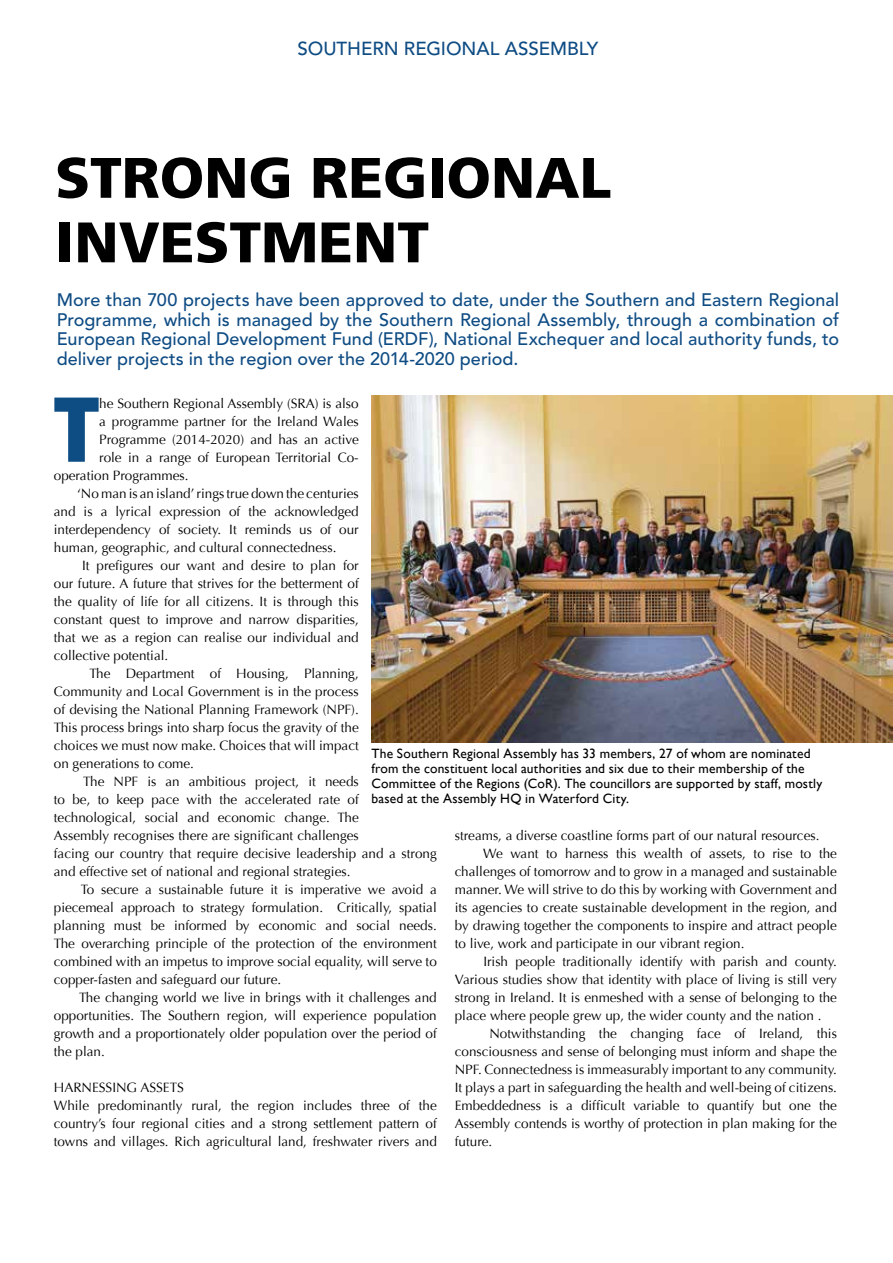
<style>
.page{position:relative;width:893px;height:1263px;background:#fff}
.page>*{position:absolute;margin:0;border:0;box-sizing:border-box;transform-origin:0 0}
.t1{font:700 85.05px "Futura";color:#0e4c84}
.t2{font:900 57px/64.5px "Frutiger";color:#000}
.t3{font:500 18.75px "Avenir";letter-spacing:-.005em;color:#0e4c84}
.t4{font:500 18px/19.5px "Avenir";color:#0e4c84;text-align:justify}
.t5{font:13.5px/18px "Optima";color:#000}
.t6{font:13.5px/15px "Gill Sans";letter-spacing:.015em;color:#000}
</style>
<div class="page">
<img style="left:371px;top:395px;width:522px;height:348px">
<h3 class="t3" style="left:298px;top:38px;width:302px">SOUTHERN REGIONAL ASSEMBLY</h3>
<h2 class="t2" style="left:55px;top:145px;width:557px">STRONG REGIONAL<br>INVESTMENT</h2>
<p class="t4" style="left:57px;top:291px;width:784px">More than 700 projects have been approved to date, under the Southern and Eastern Regional Programme, which is managed by the Southern Regional Assembly, through a combination of European Regional Development Fund (ERDF), National Exchequer and local authority funds, to deliver projects in the region over the 2014-2020 period.</p>
<h1 class="t1" style="left:54px;top:371px;width:47px">T</h1>
<p class="t5" style="left:99px;top:394px;width:261px">he Southern Regional Assembly (SRA) is also</p>
<p class="t5" style="left:99px;top:412px;width:261px">a programme partner for the Ireland Wales</p>
<p class="t5" style="left:99px;top:430px;width:261px">Programme (2014-2020) and has an active</p>
<p class="t5" style="left:99px;top:448px;width:261px">role in a range of European Territorial Co-</p>
<p class="t5" style="left:54px;top:466px;width:136px">operation Programmes.</p>
<p class="t5" style="left:77px;top:484px;width:283px">‘No man is an island’ rings true down the centuries</p>
<p class="t5" style="left:54px;top:502px;width:306px">and is a lyrical expression of the acknowledged</p>
<p class="t5" style="left:54px;top:520px;width:306px">interdependency of society. It reminds us of our</p>
<p class="t5" style="left:54px;top:538px;width:284px">human, geographic, and cultural connectedness.</p>
<p class="t5" style="left:82px;top:556px;width:278px">It prefigures our want and desire to plan for</p>
<p class="t5" style="left:54px;top:574px;width:306px">our future. A future that strives for the betterment of</p>
<p class="t5" style="left:54px;top:592px;width:306px">the quality of life for all citizens. It is through this</p>
<p class="t5" style="left:54px;top:610px;width:306px">constant quest to improve and narrow disparities,</p>
<p class="t5" style="left:54px;top:628px;width:306px">that we as a region can realise our individual and</p>
<p class="t5" style="left:54px;top:646px;width:116px">collective potential.</p>
<p class="t5" style="left:89px;top:664px;width:271px">The Department of Housing, Planning,</p>
<p class="t5" style="left:54px;top:682px;width:306px">Community and Local Government is in the process</p>
<p class="t5" style="left:54px;top:700px;width:306px">of devising the National Planning Framework (NPF).</p>
<p class="t5" style="left:54px;top:718px;width:306px">This process brings into sharp focus the gravity of the</p>
<p class="t5" style="left:54px;top:736px;width:306px">choices we must now make. Choices that will impact</p>
<p class="t5" style="left:54px;top:754px;width:142px">on generations to come.</p>
<p class="t5" style="left:83px;top:772px;width:277px">The NPF is an ambitious project, it needs</p>
<p class="t5" style="left:54px;top:790px;width:306px">to be, to keep pace with the accelerated rate of</p>
<p class="t5" style="left:54px;top:808px;width:306px">technological, social and economic change. The</p>
<p class="t5" style="left:54px;top:826px;width:306px">Assembly recognises there are significant challenges</p>
<p class="t5" style="left:54px;top:844px;width:384px">facing our country that require decisive leadership and a strong</p>
<p class="t5" style="left:54px;top:862px;width:298px">and effective set of national and regional strategies.</p>
<p class="t5" style="left:81px;top:880px;width:357px">To secure a sustainable future it is imperative we avoid a</p>
<p class="t5" style="left:54px;top:898px;width:384px">piecemeal approach to strategy formulation. Critically, spatial</p>
<p class="t5" style="left:54px;top:916px;width:384px">planning must be informed by economic and social needs.</p>
<p class="t5" style="left:54px;top:934px;width:384px">The overarching principle of the protection of the environment</p>
<p class="t5" style="left:54px;top:952px;width:384px">combined with an impetus to improve social equality, will serve to</p>
<p class="t5" style="left:54px;top:970px;width:229px">copper-fasten and safeguard our future.</p>
<p class="t5" style="left:79px;top:988px;width:359px">The changing world we live in brings with it challenges and</p>
<p class="t5" style="left:54px;top:1006px;width:384px">opportunities. The Southern region, will experience population</p>
<p class="t5" style="left:54px;top:1024px;width:384px">growth and a proportionately older population over the period of</p>
<p class="t5" style="left:54px;top:1042px;width:53px">the plan.</p>
<p class="t5" style="left:54px;top:1078px;width:384px">HARNESSING ASSETS<br>While predominantly rural, the region includes three of the country’s four regional cities and a strong settlement pattern of towns and villages. Rich agricultural land, freshwater rivers and</p>
<p class="t6" style="left:371px;top:746px;width:452px">The Southern Regional Assembly has 33 members, 27 of whom are nominated from the constituent local authorities and six due to their membership of the Committee of the Regions (CoR). The councillors are supported by staff, mostly based at the Assembly HQ in Waterford City.</p>
<p class="t5" style="left:455px;top:827px;width:366px">streams, a diverse coastline forms part of our natural resources.</p>
<p class="t5" style="left:483px;top:845px;width:355px">We want to harness this wealth of assets, to rise to the</p>
<p class="t5" style="left:455px;top:863px;width:384px">challenges of tomorrow and to grow in a managed and sustainable</p>
<p class="t5" style="left:455px;top:881px;width:384px">manner. We will strive to do this by working with Government and</p>
<p class="t5" style="left:455px;top:899px;width:384px">its agencies to create sustainable development in the region, and</p>
<p class="t5" style="left:455px;top:917px;width:384px">by drawing together the components to inspire and attract people</p>
<p class="t5" style="left:455px;top:935px;width:291px">to live, work and participate in our vibrant region.</p>
<p class="t5" style="left:483px;top:953px;width:355px">Irish people traditionally identify with parish and county.</p>
<p class="t5" style="left:455px;top:971px;width:384px">Various studies show that identity with place of living is still very</p>
<p class="t5" style="left:455px;top:989px;width:384px">strong in Ireland. It is enmeshed with a sense of belonging to the</p>
<p class="t5" style="left:455px;top:1007px;width:368px">place where people grew up, the wider county and the nation .</p>
<p class="t5" style="left:489px;top:1025px;width:349px">Notwithstanding the changing face of Ireland, this</p>
<p class="t5" style="left:455px;top:1043px;width:384px">consciousness and sense of belonging must inform and shape the</p>
<p class="t5" style="left:455px;top:1061px;width:384px">NPF. Connectedness is immeasurably important to any community.</p>
<p class="t5" style="left:455px;top:1079px;width:384px">It plays a part in safeguarding the health and well-being of citizens.</p>
<p class="t5" style="left:455px;top:1097px;width:384px">Embeddedness is a difficult variable to quantify but one the</p>
<p class="t5" style="left:455px;top:1115px;width:384px">Assembly contends is worthy of protection in plan making for the</p>
<p class="t5" style="left:455px;top:1133px;width:39px">future.</p>
</div>
